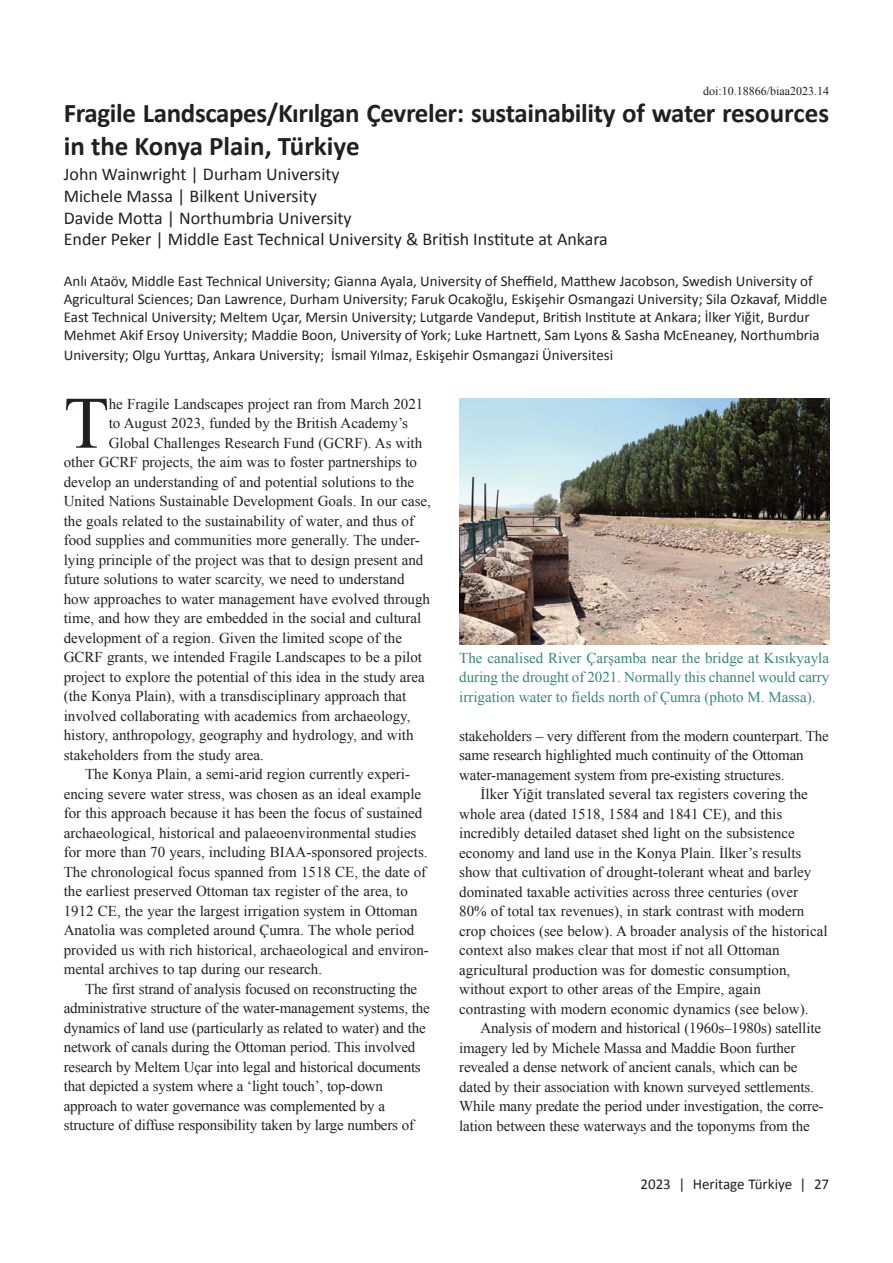
<style>
.page{position:relative;width:893px;height:1263px;background:#fff}
.page>*{position:absolute;margin:0;border:0;box-sizing:border-box;transform-origin:0 0}
.t1{font:73.95px "Times New Roman";color:#231f20}
.t2{font:700 27px/32.4px "Calibri";letter-spacing:-.015em;color:#231f20}
.t3{font:18px/21.6px "Calibri";color:#231f20}
.t4{font:15px/19.5px "Times New Roman";color:#231f20}
.t5{font:15px/18px "Calibri";color:#231f20}
.t6{font:15px/19.5px "Times New Roman";color:#358875;text-align:justify}
.t7{font:12px "Times New Roman";color:#231f20}
</style>
<div class="page">
<img style="left:459px;top:398px;width:370px;height:247px">
<p class="t7" style="left:703px;top:85px;width:127px">doi:10.18866/biaa2023.14</p>
<h2 class="t2" style="left:64px;top:97px;width:767px">Fragile Landscapes/Kırılgan Çevreler: sustainability of water resources in the Konya Plain, Türkiye</h2>
<p class="t3" style="left:64px;top:163px;width:546px">John Wainwright | Durham University<br>Michele Massa | Bilkent University<br>Davide Motta | Northumbria University<br>Ender Peker | Middle East Technical University &amp; British Institute at Ankara</p>
<p class="t5" style="left:64px;top:272px;width:765px">Anlı Ataöv, Middle East Technical University; Gianna Ayala, University of Sheffield, Matthew Jacobson, Swedish University of Agricultural Sciences; Dan Lawrence, Durham University; Faruk Ocakoğlu, Eskişehir Osmangazi University; Sila Ozkavaf, Middle East Technical University; Meltem Uçar, Mersin University; Lutgarde Vandeput, British Institute at Ankara; İlker Yiğit, Burdur Mehmet Akif Ersoy University; Maddie Boon, University of York; Luke Hartnett, Sam Lyons &amp; Sasha McEneaney, Northumbria</p>
<p class="t5" style="left:64px;top:346px;width:551px">University; Olgu Yurttaş, Ankara University; İsmail Yılmaz, Eskişehir Osmangazi Üniversitesi</p>
<h1 class="t1" style="left:64px;top:382px;width:47px">T</h1>
<p class="t4" style="left:109px;top:394px;width:316px">he Fragile Landscapes project ran from March 2021</p>
<p class="t4" style="left:109px;top:413px;width:301px">to August 2023, funded by the British Academy’s</p>
<p class="t4" style="left:109px;top:433px;width:315px">Global Challenges Research Fund (GCRF). As with</p>
<p class="t4" style="left:64px;top:452px;width:355px">other GCRF projects, the aim was to foster partnerships to</p>
<p class="t4" style="left:64px;top:472px;width:352px">develop an understanding of and potential solutions to the</p>
<p class="t4" style="left:64px;top:491px;width:369px">United Nations Sustainable Development Goals. In our case,</p>
<p class="t4" style="left:64px;top:511px;width:352px">the goals related to the sustainability of water, and thus of</p>
<p class="t4" style="left:64px;top:530px;width:358px">food supplies and communities more generally. The under-</p>
<p class="t4" style="left:64px;top:550px;width:361px">lying principle of the project was that to design present and</p>
<p class="t4" style="left:64px;top:569px;width:342px">future solutions to water scarcity, we need to understand</p>
<p class="t4" style="left:64px;top:589px;width:368px">how approaches to water management have evolved through</p>
<p class="t4" style="left:64px;top:608px;width:359px">time, and how they are embedded in the social and cultural</p>
<p class="t4" style="left:64px;top:628px;width:340px">development of a region. Given the limited scope of the</p>
<p class="t4" style="left:64px;top:647px;width:360px">GCRF grants, we intended Fragile Landscapes to be a pilot</p>
<p class="t4" style="left:64px;top:667px;width:363px">project to explore the potential of this idea in the study area</p>
<p class="t4" style="left:64px;top:686px;width:344px">(the Konya Plain), with a transdisciplinary approach that</p>
<p class="t4" style="left:64px;top:706px;width:348px">involved collaborating with academics from archaeology,</p>
<p class="t4" style="left:64px;top:725px;width:351px">history, anthropology, geography and hydrology, and with</p>
<p class="t4" style="left:64px;top:745px;width:202px">stakeholders from the study area.</p>
<p class="t4" style="left:85px;top:764px;width:327px">The Konya Plain, a semi-arid region currently experi-</p>
<p class="t4" style="left:64px;top:784px;width:359px">encing severe water stress, was chosen as an ideal example</p>
<p class="t4" style="left:64px;top:803px;width:360px">for this approach because it has been the focus of sustained</p>
<p class="t4" style="left:64px;top:823px;width:354px">archaeological, historical and palaeoenvironmental studies</p>
<p class="t4" style="left:64px;top:842px;width:365px">for more than 70 years, including BIAA-sponsored projects.</p>
<p class="t4" style="left:64px;top:862px;width:364px">The chronological focus spanned from 1518 CE, the date of</p>
<p class="t4" style="left:64px;top:881px;width:346px">the earliest preserved Ottoman tax register of the area, to</p>
<p class="t4" style="left:64px;top:901px;width:355px">1912 CE, the year the largest irrigation system in Ottoman</p>
<p class="t4" style="left:64px;top:920px;width:352px">Anatolia was completed around Çumra. The whole period</p>
<p class="t4" style="left:64px;top:940px;width:367px">provided us with rich historical, archaeological and environ-</p>
<p class="t4" style="left:64px;top:959px;width:260px">mental archives to tap during our research.</p>
<p class="t4" style="left:85px;top:979px;width:334px">The first strand of analysis focused on reconstructing the</p>
<p class="t4" style="left:64px;top:998px;width:367px">administrative structure of the water-management systems, the</p>
<p class="t4" style="left:64px;top:1018px;width:363px">dynamics of land use (particularly as related to water) and the</p>
<p class="t4" style="left:64px;top:1037px;width:353px">network of canals during the Ottoman period. This involved</p>
<p class="t4" style="left:64px;top:1057px;width:359px">research by Meltem Uçar into legal and historical documents</p>
<p class="t4" style="left:64px;top:1076px;width:321px">that depicted a system where a ‘light touch’, top-down</p>
<p class="t4" style="left:64px;top:1096px;width:323px">approach to water governance was complemented by a</p>
<p class="t4" style="left:64px;top:1115px;width:352px">structure of diffuse responsibility taken by large numbers of</p>
<p class="t6" style="left:459px;top:648px;width:372px">The canalised River Çarşamba near the bridge at Kısıkyayla during the drought of 2021. Normally this channel would carry irrigation water to fields north of Çumra (photo M. Massa).</p>
<p class="t4" style="left:459px;top:726px;width:371px">stakeholders – very different from the modern counterpart. The same research highlighted much continuity of the Ottoman water-management system from pre-existing structures.</p>
<p class="t4" style="left:459px;top:784px;width:370px;text-indent:21px">İlker Yiğit translated several tax registers covering the whole area (dated 1518, 1584 and 1841 CE), and this incredibly detailed dataset shed light on the subsistence economy and land use in the Konya Plain. İlker’s results show that cultivation of drought-tolerant wheat and barley dominated taxable activities across three centuries (over 80% of total tax revenues), in stark contrast with modern crop choices (see below). A broader analysis of the historical context also makes clear that most if not all Ottoman agricultural production was for domestic consumption, without export to other areas of the Empire, again contrasting with modern economic dynamics (see below).</p>
<p class="t4" style="left:459px;top:1018px;width:366px;text-indent:21px">Analysis of modern and historical (1960s–1980s) satellite imagery led by Michele Massa and Maddie Boon further revealed a dense network of ancient canals, which can be dated by their association with known surveyed settlements.<br>While many predate the period under investigation, the corre&shy;lation between these waterways and the toponyms from the</p>
<p class="t5" style="left:640px;top:1175px;width:190px">2023 | Heritage Türkiye | 27</p>
</div>
